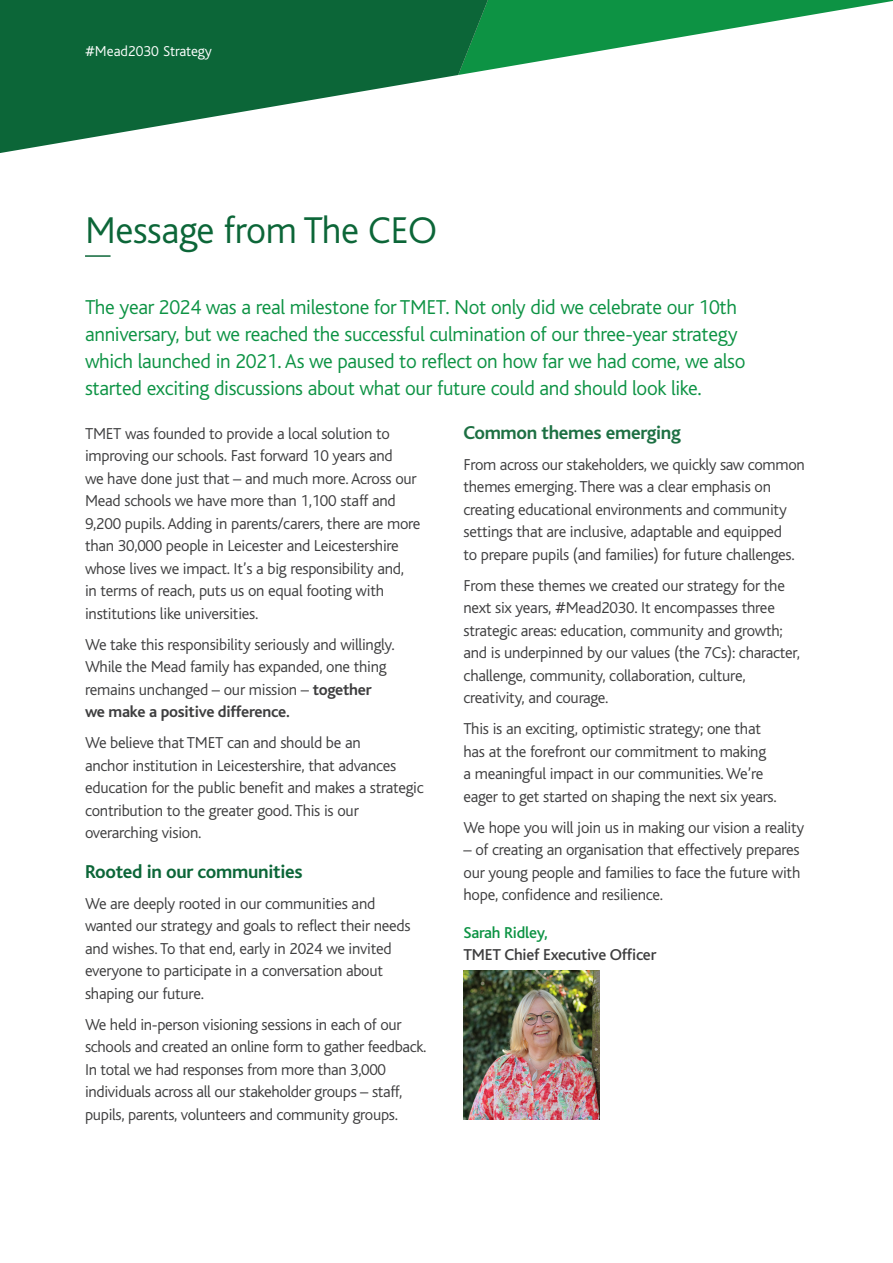
<style>
.page{position:relative;width:893px;height:1263px;background:#fff}
.page>*{position:absolute;margin:0;border:0;box-sizing:border-box;transform-origin:0 0}
.t1{font:300 39px "Bliss";letter-spacing:-.01em;color:#0c6638}
.Highlight_Para{font:300 21px/27px "Bliss";letter-spacing:-.015em;color:#0d9344}
.Highlight_Para-2{font:700 19.5px "Bliss";letter-spacing:-.015em;color:#0c6638}
.Highlight_Para-3{font:700 19.5px "Bliss";letter-spacing:-.015em;color:#1d7043}
.Highlight_Para-4{font:300 16.5px/22.5px "Bliss";letter-spacing:-.015em;color:#3e3e3f}
.Highlight_Para-5{font:500 16.5px/22.5px "Bliss";letter-spacing:-.015em;color:#3e3e3f}
.t2{font:300 15px "Bliss";color:#fcfefc}
.s1{color:#fff}
.s2{font-weight:700}
.s3{color:#0d9344}
</style>
<div class="page">
<hr style="left:85px;top:255px;width:26px;height:2px;background:#0c6638">
<img style="left:463px;top:971px;width:137px;height:149px">
<svg style="left:0;top:0;width:458px;height:153px;fill:#0c6638"></svg>
<svg style="left:458px;top:0;width:435px;height:75px"></svg>
<p class="t2" style="left:85px;top:43px;width:129px">#Mead2030 <span class="s1">Strategy</span></p>
<p class="t1" style="left:85px;top:209px;width:354px">Message from The CEO</p>
<p class="Highlight_Para" style="left:85px;top:294px;width:662px">The year 2024 was a real milestone for TMET. Not only did we celebrate our 10th anniversary, but we reached the successful culmination of our three-year strategy which launched in 2021. As we paused to reflect on how far we had come, we also started exciting discussions about what our future could and should look like.</p>
<p class="Highlight_Para-4" style="left:85px;top:422px;width:337px">TMET was founded to provide a local solution to improving our schools. Fast forward 10 years and<br>we have done just that – and much more. Across our Mead schools we have more than 1,100 staff and 9,200 pupils. Adding in parents/carers, there are more than 30,000 people in Leicester and Leicestershire whose lives we impact. It’s a big responsibility and,<br>in terms of reach, puts us on equal footing with institutions like universities.</p>
<p class="Highlight_Para-4" style="left:85px;top:633px;width:311px">We take this responsibility seriously and willingly.<br>While the Mead family has expanded, one thing remains unchanged – our mission – <span class="s2">together we make a positive difference.</span></p>
<p class="Highlight_Para-4" style="left:85px;top:732px;width:340px">We believe that TMET can and should be an<br>anchor institution in Leicestershire, that advances education for the public benefit and makes a strategic contribution to the greater good. This is our overarching vision.</p>
<p class="Highlight_Para-2" style="left:85px;top:861px;width:219px">Rooted in our communities</p>
<p class="Highlight_Para-4" style="left:85px;top:892px;width:327px">We are deeply rooted in our communities and wanted our strategy and goals to reflect their needs and wishes. To that end, early in 2024 we invited everyone to participate in a conversation about shaping our future.</p>
<p class="Highlight_Para-4" style="left:85px;top:1013px;width:343px">We held in-person visioning sessions in each of our schools and created an online form to gather feedback.<br>In total we had responses from more than 3,000 individuals across all our stakeholder groups – staff, pupils, parents, volunteers and community groups.</p>
<p class="Highlight_Para-3" style="left:463px;top:422px;width:219px">Common themes emerging</p>
<p class="Highlight_Para-4" style="left:463px;top:453px;width:343px">From across our stakeholders, we quickly saw common themes emerging. There was a clear emphasis on creating educational environments and community settings that are inclusive, adaptable and equipped<br>to prepare pupils (and families) for future challenges.</p>
<p class="Highlight_Para-4" style="left:463px;top:574px;width:338px">From these themes we created our strategy for the next six years, #Mead2030. It encompasses three strategic areas: education, community and growth; and is underpinned by our values (the 7Cs): character, challenge, community, collaboration, culture, creativity, and courage.</p>
<p class="Highlight_Para-4" style="left:463px;top:718px;width:315px">This is an exciting, optimistic strategy; one that has at the forefront our commitment to making a meaningful impact in our communities. We’re eager to get started on shaping the next six years.</p>
<p class="Highlight_Para-4" style="left:463px;top:816px;width:342px">We hope you will join us in making our vision a reality</p>
<p class="Highlight_Para-4" style="left:463px;top:839px;width:338px;text-align:justify">– of creating an organisation that effectively prepares our young people and families to face the future with hope, confidence and resilience.</p>
<p class="Highlight_Para-5" style="left:463px;top:921px;width:194px"><span class="s3">Sarah Ridley,<br></span>TMET Chief Executive Officer</p>
</div>
